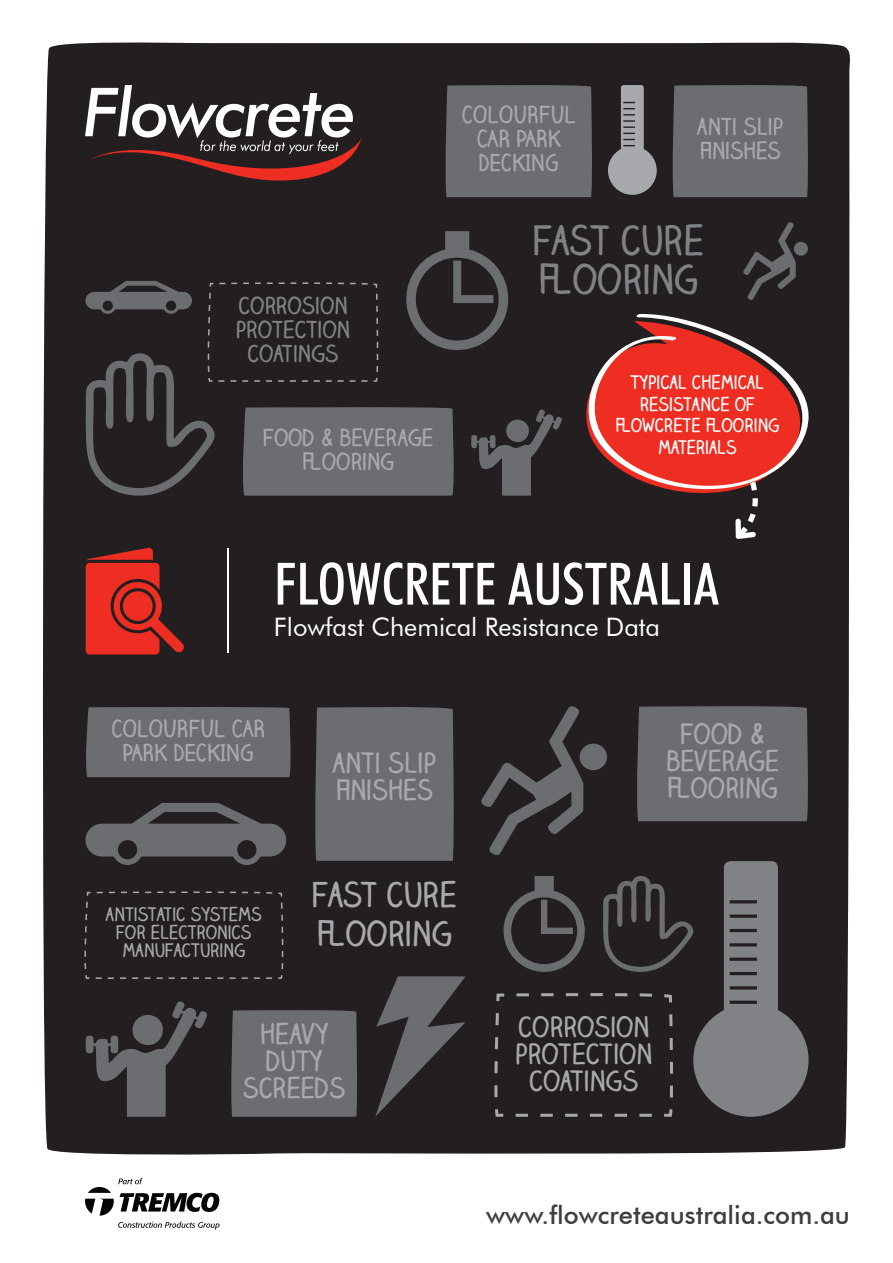
<style>
.page{position:relative;width:893px;height:1263px;background:#fff}
.page>*{position:absolute;margin:0;border:0;box-sizing:border-box;transform-origin:0 0}
.t1{font:500 condensed 58.5px "Futura BT";color:#fff}
.t2{font:700 39px "Claire Hand";color:#808285}
.t3{font:700 33px "Claire Hand";color:#a8a9ad}
.t4{font:700 27px "Claire Hand";color:#a8a9ad}
.t5{font:25.5px "Futura BT";color:#fff}
.t6{font:500 25.5px "Futura BT";color:#3e3e3f}
.t7{font:700 22.5px "Claire Hand";color:#a8a9ad}
.t8{font:700 22.5px "Claire Hand";color:#808285}
.t9{font:700 18px "Claire Hand";color:#fff}
.t10{font:700 18px/18px "Claire Hand";color:#a8a9ad;text-align:center}
</style>
<div class="page">
<div style="left:42px;top:42px;width:808px;height:1113px;background:#231f20"></div>
<svg style="left:85px;top:85px;width:276px;height:96px"></svg>
<div style="left:444px;top:84px;width:149px;height:113px;background:#6c6d70"></div>
<div style="left:84px;top:706px;width:208px;height:71px;background:#6c6d70"></div>
<div style="left:671px;top:84px;width:138px;height:113px;background:#6c6d70"></div>
<div style="left:314px;top:705px;width:141px;height:156px;background:#6c6d70"></div>
<div style="left:230px;top:1009px;width:128px;height:108px;background:#6c6d70"></div>
<div style="left:84px;top:891px;width:200px;height:89px;background:#231f20"></div>
<svg style="left:608px;top:85px;width:49px;height:110px"></svg>
<hr style="left:228px;top:549px;width:1px;height:104px;background:#fff">
<div style="left:570px;top:321px;width:279px;height:193px;background:#231f20"></div>
<svg style="left:585px;top:314px;width:224px;height:225px"></svg>
<svg style="left:86px;top:548px;width:98px;height:106px"></svg>
<svg style="left:85px;top:231px;width:477px;height:265px"></svg>
<svg style="left:85px;top:803px;width:201px;height:62px"></svg>
<svg style="left:85px;top:1001px;width:122px;height:116px"></svg>
<svg style="left:375px;top:976px;width:91px;height:141px"></svg>
<svg style="left:742px;top:221px;width:66px;height:80px"></svg>
<svg style="left:480px;top:705px;width:329px;height:413px"></svg>
<svg style="left:85px;top:1178px;width:134px;height:51px"></svg>
<p class="t7" style="left:462px;top:99px;width:116px">COLOURFUL</p>
<p class="t7" style="left:477px;top:123px;width:86px">CAR PARK</p>
<p class="t7" style="left:478px;top:147px;width:82px">DECKING</p>
<p class="t7" style="left:697px;top:111px;width:88px">ANTI SLIP</p>
<p class="t7" style="left:700px;top:135px;width:83px">FINISHES</p>
<p class="t8" style="left:238px;top:290px;width:111px">CORROSION</p>
<p class="t8" style="left:236px;top:314px;width:116px">PROTECTION</p>
<p class="t8" style="left:247px;top:338px;width:93px">COATINGS</p>
<p class="t7" style="left:263px;top:422px;width:172px">FOOD &amp; BEVERAGE</p>
<p class="t7" style="left:302px;top:446px;width:94px">FLOORING</p>
<p class="t2" style="left:533px;top:213px;width:172px">FAST CURE</p>
<p class="t2" style="left:539px;top:252px;width:161px">FLOORING</p>
<p class="t9" style="left:631px;top:370px;width:135px">TYPICAL CHEMICAL</p>
<p class="t9" style="left:640px;top:392px;width:116px">RESISTANCE OF</p>
<p class="t9" style="left:615px;top:413px;width:166px">FLOWCRETE FLOORING</p>
<p class="t9" style="left:658px;top:435px;width:80px">MATERIALS</p>
<p class="t1" style="left:274px;top:548px;width:447px">FLOWCRETE AUSTRALIA</p>
<p class="t5" style="left:274px;top:611px;width:388px">Flowfast Chemical Resistance Data</p>
<p class="t7" style="left:111px;top:713px;width:155px">COLOURFUL CAR</p>
<p class="t7" style="left:123px;top:737px;width:133px">PARK DECKING</p>
<p class="t10" style="left:106px;top:904px;width:157px">ANTISTATIC SYSTEMS<br>FOR ELECTRONICS<br>MANUFACTURING</p>
<p class="t4" style="left:333px;top:744px;width:105px">ANTI SLIP</p>
<p class="t4" style="left:336px;top:771px;width:99px">FINISHES</p>
<p class="t3" style="left:312px;top:871px;width:146px">FAST CURE</p>
<p class="t3" style="left:317px;top:910px;width:137px">FLOORING</p>
<p class="t4" style="left:260px;top:1015px;width:70px">HEAVY</p>
<p class="t4" style="left:266px;top:1042px;width:58px">DUTY</p>
<p class="t4" style="left:243px;top:1069px;width:104px">SCREEDS</p>
<p class="t4" style="left:680px;top:715px;width:85px">FOOD &amp;</p>
<p class="t4" style="left:666px;top:742px;width:114px">BEVERAGE</p>
<p class="t4" style="left:667px;top:769px;width:112px">FLOORING</p>
<p class="t4" style="left:518px;top:1008px;width:132px">CORROSION</p>
<p class="t4" style="left:515px;top:1035px;width:138px">PROTECTION</p>
<p class="t4" style="left:529px;top:1062px;width:111px">COATINGS</p>
<p class="t6" style="left:486px;top:1199px;width:365px">www.flowcreteaustralia.com.au</p>
</div>
